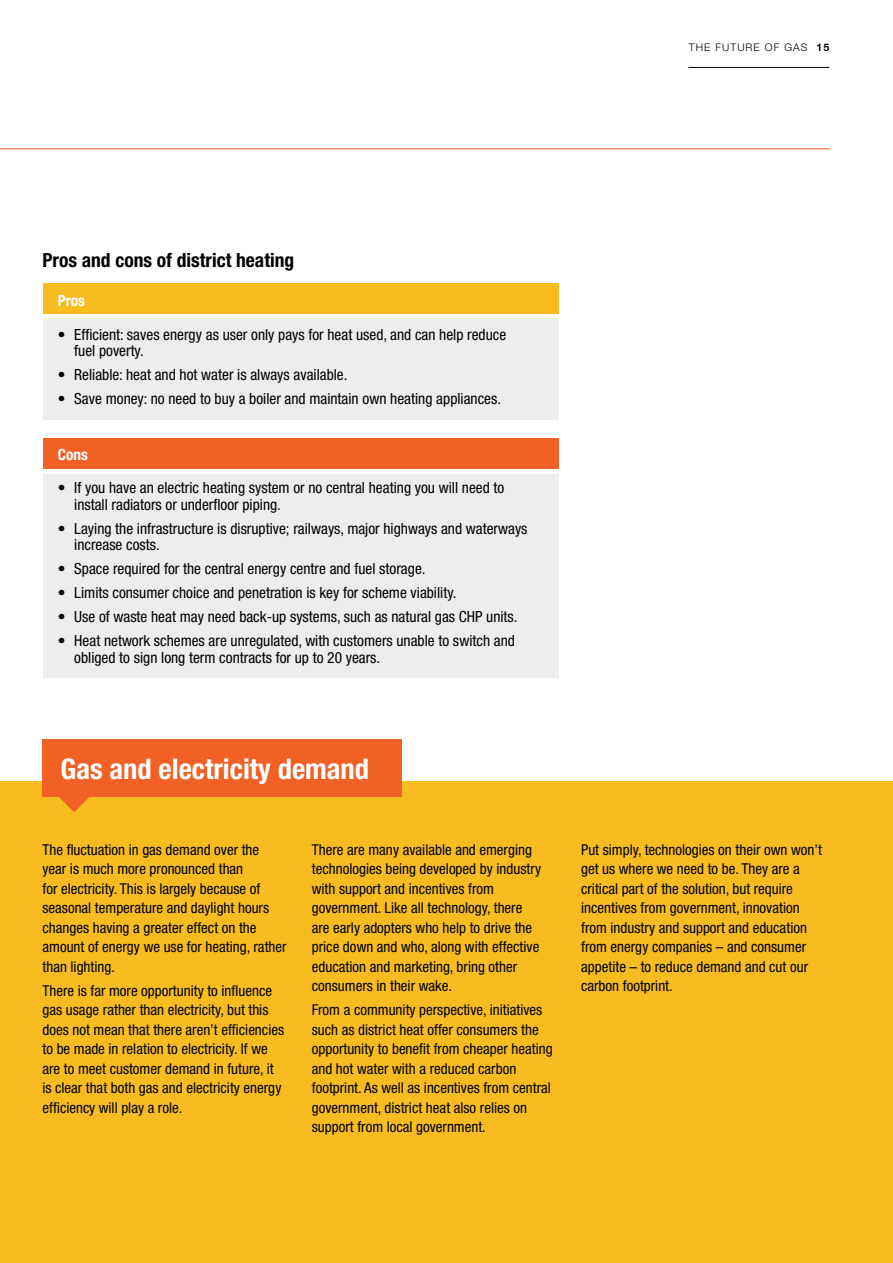
<style>
.page{position:relative;width:893px;height:1263px;background:#fff}
.page>*{position:absolute;margin:0;border:0;box-sizing:border-box;transform-origin:0 0}
.t1{font:700 condensed 28.5px "Helvetica Neue";color:#fff}
.t2{font:700 condensed 19.5px "Helvetica Neue";color:#000}
.t3{font:condensed 15.45px/16.6px "Helvetica Neue";color:#000}
.t4{font:700 condensed 15.45px "Helvetica Neue";color:#fff}
.t5{font:condensed 15px/19.5px "Helvetica Neue";color:#000}
.t6{font:300 10.5px "Helvetica Neue";letter-spacing:.1em;color:#000}
.s1{font-weight:700}
</style>
<div class="page">
<hr style="left:0;top:148px;width:829px;height:1px;background:#f16024">
<hr style="left:688px;top:67px;width:141px;height:1px;background:#000">
<div style="left:0;top:782px;width:893px;height:481px;background:#f8bc21"></div>
<div style="left:43px;top:739px;width:359px;height:58px;background:#f16024"></div>
<svg style="left:59px;top:797px;width:30px;height:15px"></svg>
<div style="left:43px;top:319px;width:515px;height:101px;background:#ededee"></div>
<div style="left:43px;top:474px;width:515px;height:204px;background:#ededee"></div>
<div style="left:43px;top:283px;width:515px;height:30px;background:#f8bc21"></div>
<div style="left:43px;top:438px;width:515px;height:31px;background:#f16024"></div>
<p class="t6" style="left:689px;top:41px;width:142px">THE FUTURE OF GAS <span class="s1">15</span></p>
<h2 class="t2" style="left:43px;top:248px;width:253px">Pros and cons of district heating</h2>
<p class="t4" style="left:58px;top:291px;width:29px">Pros</p>
<p class="t3" style="left:74px;top:326px;width:433px;text-indent:-17px">• Efficient: saves energy as user only pays for heat used, and can help reduce fuel poverty.</p>
<p class="t3" style="left:58px;top:366px;width:291px">• Reliable: heat and hot water is always available.</p>
<p class="t3" style="left:58px;top:390px;width:445px">• Save money: no need to buy a boiler and maintain own heating appliances.</p>
<p class="t4" style="left:58px;top:445px;width:32px">Cons</p>
<p class="t3" style="left:74px;top:479px;width:432px;text-indent:-17px">• If you have an electric heating system or no central heating you will need to install radiators or underfloor piping.</p>
<p class="t3" style="left:74px;top:520px;width:455px;text-indent:-17px">• Laying the infrastructure is disruptive; railways, major highways and waterways increase costs.</p>
<p class="t3" style="left:58px;top:560px;width:369px">• Space required for the central energy centre and fuel storage.</p>
<p class="t3" style="left:58px;top:584px;width:400px">• Limits consumer choice and penetration is key for scheme viability.</p>
<p class="t3" style="left:58px;top:608px;width:461px">• Use of waste heat may need back-up systems, such as natural gas CHP units.</p>
<p class="t3" style="left:74px;top:632px;width:442px;text-indent:-17px">• Heat network schemes are unregulated, with customers unable to switch and obliged to sign long term contracts for up to 20 years.</p>
<h1 class="t1" style="left:61px;top:751px;width:310px">Gas and electricity demand</h1>
<p class="t5" style="left:43px;top:840px;width:246px">The fluctuation in gas demand over the year is much more pronounced than<br>for electricity. This is largely because of seasonal temperature and daylight hours changes having a greater effect on the amount of energy we use for heating, rather than lighting.</p>
<p class="t5" style="left:43px;top:980px;width:243px">There is far more opportunity to influence gas usage rather than electricity, but this does not mean that there aren’t efficiencies to be made in relation to electricity. If we are to meet customer demand in future, it is clear that both gas and electricity energy efficiency will play a role.</p>
<p class="t5" style="left:312px;top:840px;width:231px">There are many available and emerging technologies being developed by industry with support and incentives from government. Like all technology, there are early adopters who help to drive the price down and who, along with effective education and marketing, bring other consumers in their wake.</p>
<p class="t5" style="left:312px;top:1000px;width:242px">From a community perspective, initiatives such as district heat offer consumers the opportunity to benefit from cheaper heating and hot water with a reduced carbon footprint. As well as incentives from central government, district heat also relies on support from local government.</p>
<p class="t5" style="left:581px;top:840px;width:242px">Put simply, technologies on their own won’t get us where we need to be. They are a critical part of the solution, but require incentives from government, innovation from industry and support and education from energy companies – and consumer appetite – to reduce demand and cut our carbon footprint.</p>
</div>
